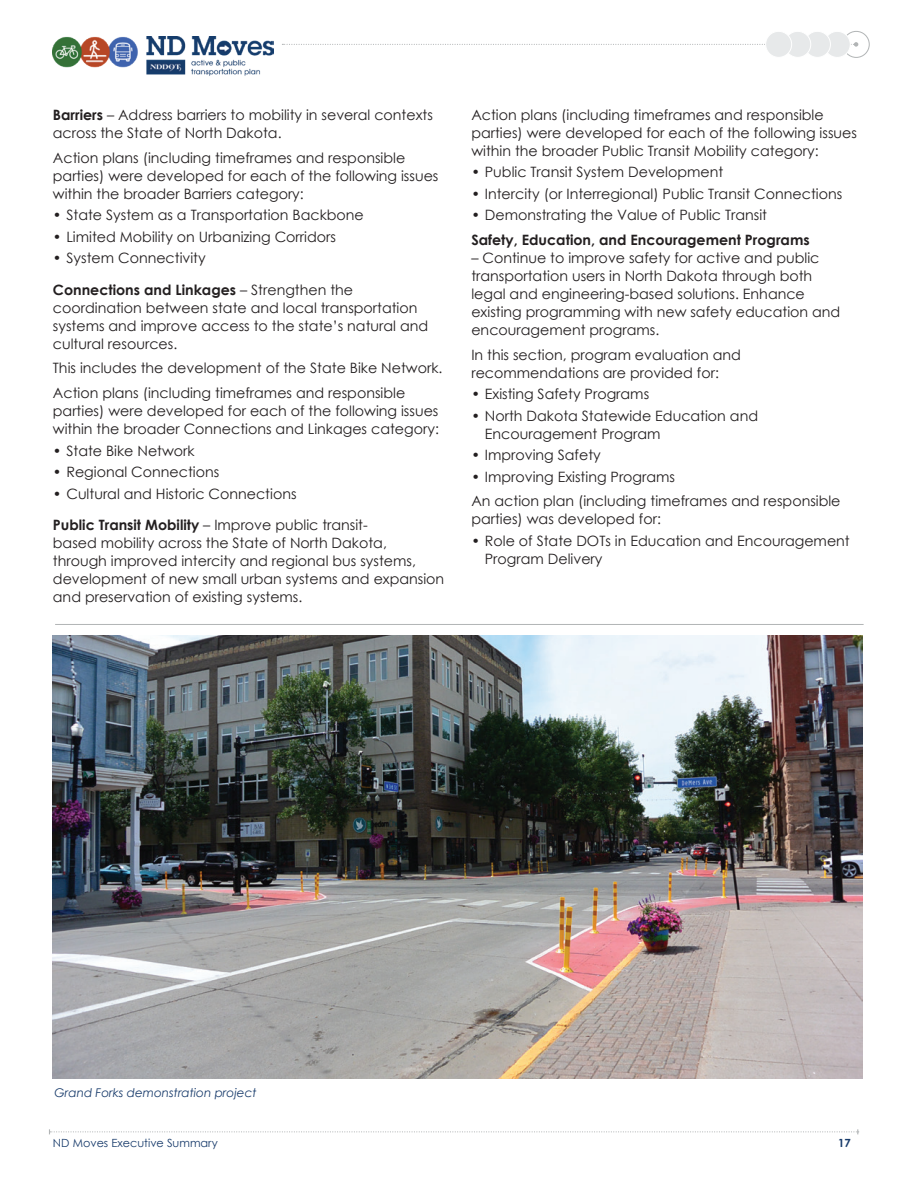
<style>
.page{position:relative;width:918px;height:1188px;background:#fff}
.page>*{position:absolute;margin:0;border:0;box-sizing:border-box;transform-origin:0 0}
.t1{font:14.25px/18px "Century Gothic";color:#231f20}
.t2{font:700 14.25px "Century Gothic";color:#231f20}
.t3{font:italic 12px "Century Gothic";color:#183b6b}
.t4{font:11.25px "Century Gothic";color:#183b6b}
.t5{font:700 11.25px "Century Gothic";color:#183b6b}
.s1{font-weight:700}
</style>
<div class="page">
<img style="left:53px;top:37px;width:221px;height:39px">
<div style="left:843px;top:31px;width:27px;height:27px;border:1px solid #b1b4b5;border-radius:50%"></div>
<svg style="left:282px;top:42px;width:576px;height:5px"></svg>
<svg style="left:49px;top:1129px;width:810px;height:5px"></svg>
<div style="left:824px;top:31px;width:26px;height:26px;background:#e7e9ea;border-radius:50%"></div>
<div style="left:824px;top:31px;width:27px;height:27px;border:1px solid #fff;border-radius:50%"></div>
<div style="left:804px;top:31px;width:26px;height:26px;background:#e7e9ea;border-radius:50%"></div>
<div style="left:804px;top:31px;width:27px;height:27px;border:1px solid #fff;border-radius:50%"></div>
<div style="left:785px;top:31px;width:26px;height:26px;background:#e7e9ea;border-radius:50%"></div>
<div style="left:784px;top:31px;width:27px;height:27px;border:1px solid #fff;border-radius:50%"></div>
<div style="left:766px;top:31px;width:26px;height:26px;background:#e7e9ea;border-radius:50%"></div>
<div style="left:765px;top:31px;width:27px;height:27px;border:1px solid #fff;border-radius:50%"></div>
<img style="left:53px;top:635px;width:810px;height:443px">
<hr style="left:55px;top:624px;width:809px;height:1px;background:#b1b4b5">
<p class="t1" style="left:53px;top:105px;width:382px"><span class="s1">Barriers</span> – Address barriers to mobility in several contexts across the State of North Dakota.</p>
<p class="t1" style="left:53px;top:148px;width:387px">Action plans (including timeframes and responsible parties) were developed for each of the following issues within the broader Barriers category:</p>
<p class="t1" style="left:53px;top:206px;width:312px">• State System as a Transportation Backbone</p>
<p class="t1" style="left:53px;top:227px;width:285px">• Limited Mobility on Urbanizing Corridors</p>
<p class="t1" style="left:53px;top:249px;width:154px">• System Connectivity</p>
<p class="t1" style="left:53px;top:280px;width:377px"><span class="s1">Connections and Linkages</span> – Strengthen the coordination between state and local transportation systems and improve access to the state’s natural and cultural resources.</p>
<p class="t1" style="left:53px;top:356px;width:391px;line-height:24.8px">This includes the development of the State Bike Network.<br>Action plans (including timeframes and responsible</p>
<p class="t1" style="left:53px;top:402px;width:388px">parties) were developed for each of the following issues within the broader Connections and Linkages category:</p>
<p class="t1" style="left:53px;top:441px;width:143px">• State Bike Network</p>
<p class="t1" style="left:53px;top:463px;width:168px">• Regional Connections</p>
<p class="t1" style="left:53px;top:484px;width:245px">• Cultural and Historic Connections</p>
<p class="t1" style="left:53px;top:516px;width:393px"><span class="s1">Public Transit Mobility</span> – Improve public transit-<br>based mobility across the State of North Dakota, through improved intercity and regional bus systems, development of new small urban systems and expansion and preservation of existing systems.</p>
<p class="t1" style="left:471px;top:105px;width:387px">Action plans (including timeframes and responsible parties) were developed for each of the following issues within the broader Public Transit Mobility category:</p>
<p class="t1" style="left:471px;top:163px;width:253px">• Public Transit System Development</p>
<p class="t1" style="left:471px;top:184px;width:372px">• Intercity (or Interregional) Public Transit Connections</p>
<p class="t1" style="left:471px;top:206px;width:297px">• Demonstrating the Value of Public Transit</p>
<p class="t2" style="left:471px;top:229px;width:340px">Safety, Education, and Encouragement Programs</p>
<p class="t1" style="left:471px;top:249px;width:370px">– Continue to improve safety for active and public transportation users in North Dakota through both legal and engineering-based solutions. Enhance existing programming with new safety education and encouragement programs.</p>
<p class="t1" style="left:471px;top:345px;width:271px">In this section, program evaluation and recommendations are provided for:</p>
<p class="t1" style="left:471px;top:385px;width:179px">• Existing Safety Programs</p>
<p class="t1" style="left:485px;top:406px;width:275px;text-indent:-13px">• North Dakota Statewide Education and<br>Encouragement Program</p>
<p class="t1" style="left:471px;top:446px;width:131px">• Improving Safety</p>
<p class="t1" style="left:471px;top:464px;width:371px;line-height:24.8px">• Improving Existing Programs<br>An action plan (including timeframes and responsible</p>
<p class="t1" style="left:471px;top:510px;width:191px">parties) was developed for:</p>
<p class="t1" style="left:485px;top:532px;width:366px;text-indent:-13px">• Role of State DOTs in Education and Encouragement<br>Program Delivery</p>
<p class="t3" style="left:54px;top:1085px;width:204px">Grand Forks demonstration project</p>
<p class="t4" style="left:53px;top:1136px;width:166px">ND Moves Executive Summary</p>
<p class="t5" style="left:838px;top:1135px;width:14px">17</p>
</div>
